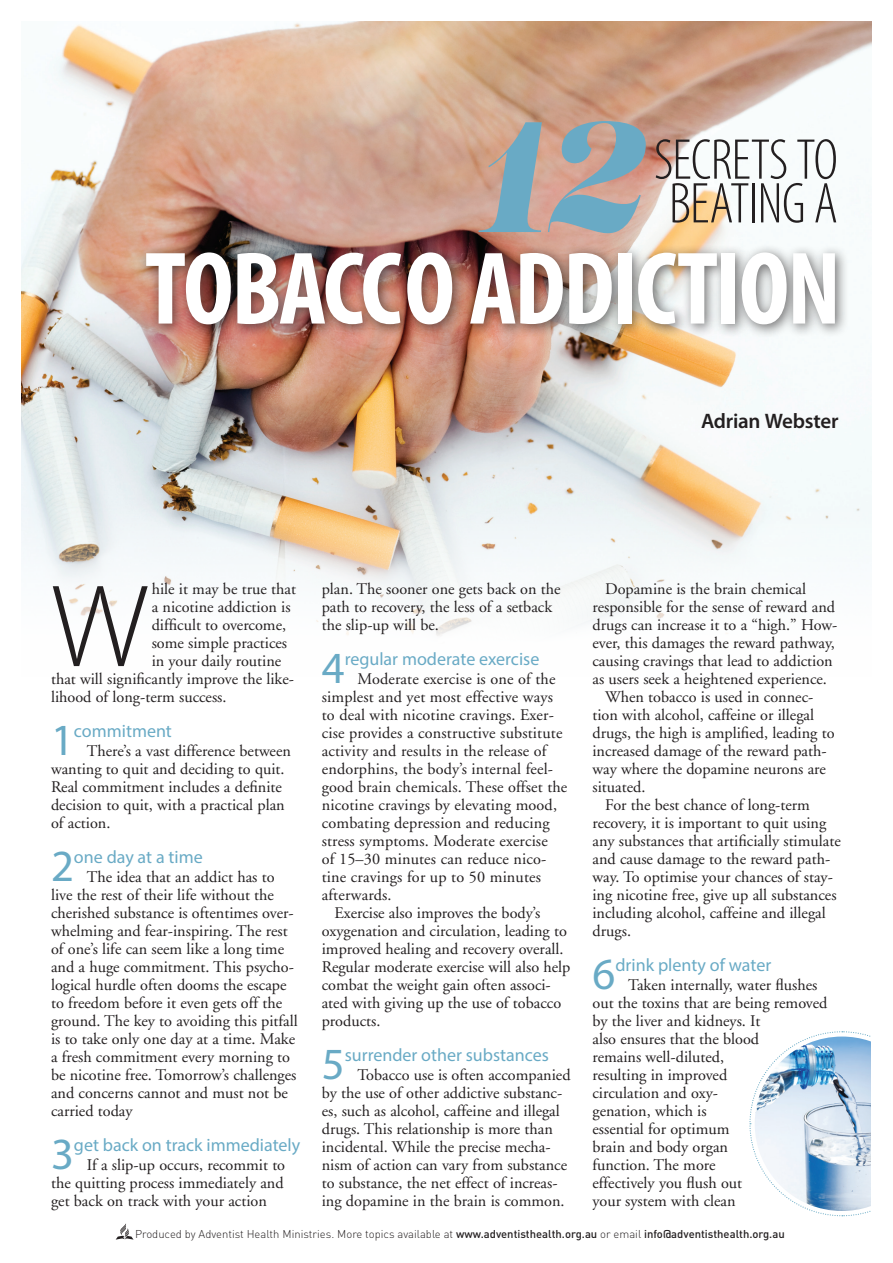
<style>
.page{position:relative;width:893px;height:1263px;background:#fff}
.page>*{position:absolute;margin:0;border:0;box-sizing:border-box;transform-origin:0 0}
.Article-BodyText{font:241.2px "Lust Script";color:#69aac5}
.Article-DropCap{font:300 118.5px "Myriad Pro";color:#231f20}
.ArticleTitle-Bold{font:700 condensed 104.25px "Myriad Pro";letter-spacing:-.025em;color:#fff}
.ArticleTitle-Bold-2{font:300 condensed 58.05px/43.7px "Myriad Pro";letter-spacing:-.015em;color:#231f20}
.Article-SubHead_1{font:44.7px "Myriad Pro";color:#69aac5}
.Article-PreBlurb{font:600 21px "Myriad Pro";letter-spacing:-.015em;color:#231f20}
.Article-SubHead_1-2{font:18px "Myriad Pro";color:#69aac5}
.Article-BodyText-2{font:16.2px/18px "Adobe Garamond";color:#231f20}
.Article-DropCap-2{font:16.2px "Adobe Garamond";color:#231f20}
.t1{font:300 11.25px "DIN";color:#231f20}
.s1{font-weight:500}
</style>
<div class="page">
<img style="left:21px;top:21px;width:851px;height:615px">
<svg style="left:116px;top:1223px;width:17px;height:16px"></svg>
<div style="left:137px;top:243px;width:712px;height:95px;background:#231f20;opacity:.65"></div>
<svg style="left:749px;top:1031px;width:122px;height:186px"></svg>
<img style="left:755px;top:1036px;width:116px;height:175px">
<p class="Article-BodyText" style="left:462px;top:49px;width:167px">12</p>
<p class="ArticleTitle-Bold-2" style="left:654px;top:139px;width:186px">SECRETS TO<br>BEATING A</p>
<p class="ArticleTitle-Bold" style="left:145px;top:224px;width:697px">TOBACCO ADDICTION</p>
<p class="Article-PreBlurb" style="left:701px;top:410px;width:139px">Adrian Webster</p>
<p class="Article-DropCap" style="left:51px;top:561px;width:99px">W</p>
<p class="Article-DropCap-2" style="left:152px;top:580px;width:146px">hile it may be true that</p>
<p class="Article-DropCap-2" style="left:152px;top:598px;width:140px">a nicotine addiction is</p>
<p class="Article-DropCap-2" style="left:152px;top:616px;width:136px">difficult to overcome,</p>
<p class="Article-DropCap-2" style="left:152px;top:634px;width:137px">some simple practices</p>
<p class="Article-DropCap-2" style="left:152px;top:652px;width:131px">in your daily routine</p>
<p class="Article-DropCap-2" style="left:51px;top:670px;width:244px">that will significantly improve the like-</p>
<p class="Article-DropCap-2" style="left:51px;top:688px;width:177px">lihood of long-term success.</p>
<p class="Article-SubHead_1" style="left:51px;top:712px;width:24px">1</p>
<p class="Article-SubHead_1-2" style="left:74px;top:719px;width:99px">commitment</p>
<p class="Article-BodyText-2" style="left:51px;top:742px;width:241px;text-indent:36px">There’s a vast difference between wanting to quit and deciding to quit.<br>Real commitment includes a definite decision to quit, with a practical plan of action.</p>
<p class="Article-SubHead_1" style="left:51px;top:838px;width:24px">2</p>
<p class="Article-SubHead_1-2" style="left:74px;top:845px;width:130px">one day at a time</p>
<p class="Article-BodyText-2" style="left:51px;top:868px;width:248px;text-indent:36px">The idea that an addict has to live the rest of their life without the cherished substance is oftentimes over&shy;whelming and fear-inspiring. The rest of one’s life can seem like a long time and a huge commitment. This psycho&shy;logical hurdle often dooms the escape to freedom before it even gets off the ground. The key to avoiding this pitfall is to take only one day at a time. Make a fresh commitment every morning to be nicotine free. Tomorrow’s challenges and concerns cannot and must not be carried today</p>
<p class="Article-SubHead_1" style="left:51px;top:1126px;width:24px">3</p>
<p class="Article-SubHead_1-2" style="left:74px;top:1133px;width:228px">get back on track immediately</p>
<p class="Article-BodyText-2" style="left:51px;top:1156px;width:236px;text-align:justify;text-indent:36px">If a slip-up occurs, recommit to the quitting process immediately and get back on track with your action</p>
<p class="Article-BodyText-2" style="left:322px;top:580px;width:240px">plan. The sooner one gets back on the path to recovery, the less of a setback the slip-up will be.</p>
<p class="Article-SubHead_1" style="left:322px;top:640px;width:24px">4</p>
<p class="Article-SubHead_1-2" style="left:345px;top:647px;width:196px">regular moderate exercise</p>
<p class="Article-BodyText-2" style="left:322px;top:670px;width:247px;text-indent:36px">Moderate exercise is one of the simplest and yet most effective ways to deal with nicotine cravings. Exer&shy;cise provides a constructive substitute activity and results in the release of endorphins, the body’s internal feel&shy;good brain chemicals. These offset the nicotine cravings by elevating mood, combating depression and reducing stress symptoms. Moderate exercise<br>of 15–30 minutes can reduce nico&shy;tine cravings for up to 50 minutes afterwards.</p>
<p class="Article-BodyText-2" style="left:322px;top:904px;width:250px;text-indent:13px">Exercise also improves the body’s oxygenation and circulation, leading to improved healing and recovery overall.<br>Regular moderate exercise will also help combat the weight gain often associ&shy;ated with giving up the use of tobacco products.</p>
<p class="Article-SubHead_1" style="left:322px;top:1036px;width:24px">5</p>
<p class="Article-SubHead_1-2" style="left:345px;top:1043px;width:206px">surrender other substances</p>
<p class="Article-BodyText-2" style="left:322px;top:1066px;width:250px;text-indent:36px">Tobacco use is often accompanied by the use of other addictive substanc&shy;es, such as alcohol, caffeine and illegal drugs. This relationship is more than incidental. While the precise mecha&shy;nism of action can vary from substance to substance, the net effect of increas&shy;ing dopamine in the brain is common.</p>
<p class="Article-BodyText-2" style="left:592px;top:580px;width:246px;text-indent:13px">Dopamine is the brain chemical responsible for the sense of reward and drugs can increase it to a “high.” How&shy;ever, this damages the reward pathway, causing cravings that lead to addiction as users seek a heightened experience.</p>
<p class="Article-BodyText-2" style="left:592px;top:688px;width:244px;text-indent:13px">When tobacco is used in connec&shy;tion with alcohol, caffeine or illegal drugs, the high is amplified, leading to increased damage of the reward path&shy;way where the dopamine neurons are situated.</p>
<p class="Article-BodyText-2" style="left:592px;top:796px;width:250px;text-indent:13px">For the best chance of long-term recovery, it is important to quit using any substances that artificially stimulate and cause damage to the reward path&shy;way. To optimise your chances of stay&shy;ing nicotine free, give up all substances including alcohol, caffeine and illegal drugs.</p>
<p class="Article-SubHead_1" style="left:592px;top:946px;width:24px">6</p>
<p class="Article-SubHead_1-2" style="left:615px;top:953px;width:157px">drink plenty of water</p>
<p class="Article-BodyText-2" style="left:592px;top:976px;width:237px;text-indent:36px">Taken internally, water flushes out the toxins that are being removed by the liver and kidneys. It<br>also ensures that the blood<br>remains well-diluted,<br>resulting in improved<br>circulation and oxy-<br>genation, which is<br>essential for optimum<br>brain and body organ<br>function. The more<br>effectively you flush out<br>your system with clean</p>
<p class="t1" style="left:135px;top:1226px;width:651px">Produced by Adventist Health Ministries. More topics available at <span class="s1">www.adventisthealth.org.au</span> or email <span class="s1">info@adventisthealth.org.au</span></p>
</div>
